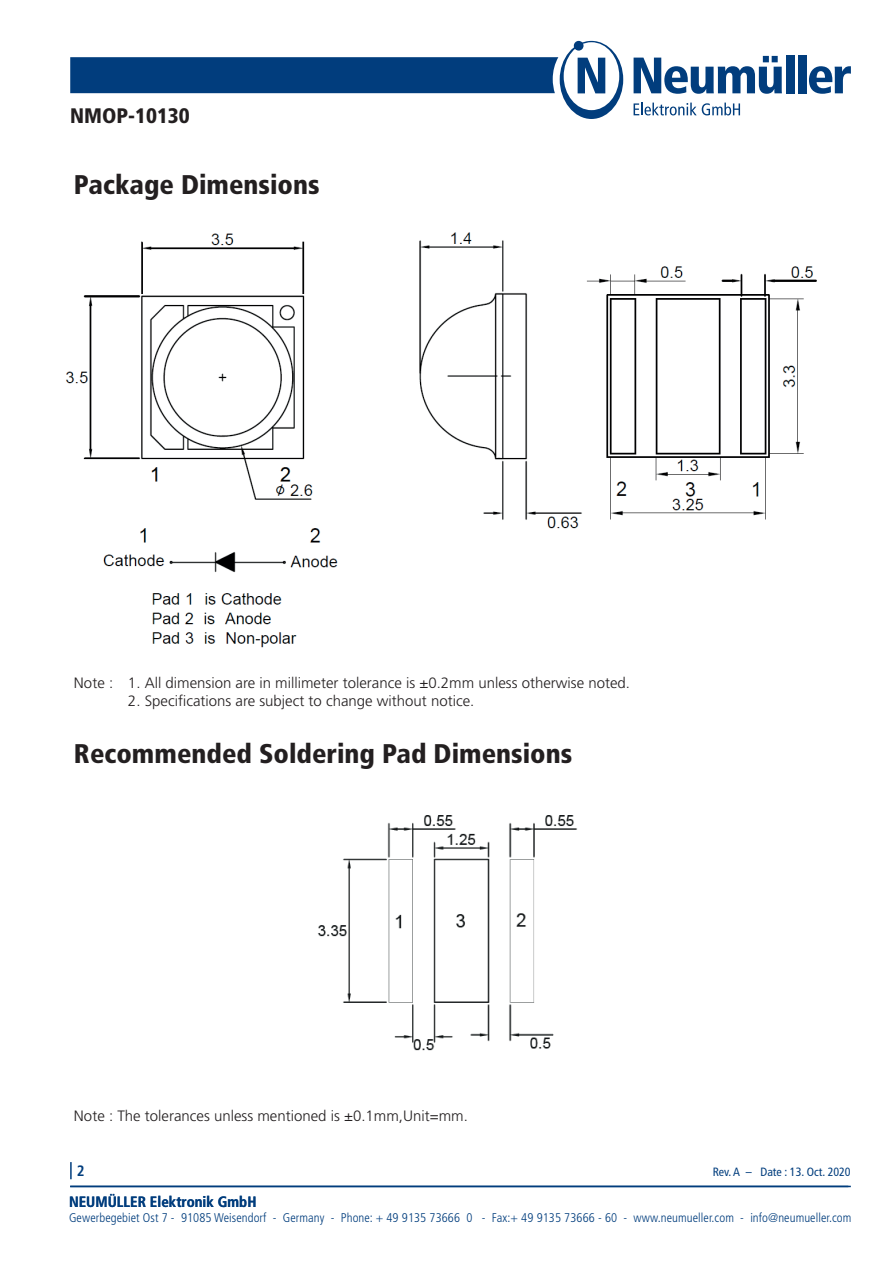
<style>
.page{position:relative;width:893px;height:1263px;background:#fff}
.page>*{position:absolute;margin:0;border:0;box-sizing:border-box;transform-origin:0 0}
.t1{font:900 condensed 27px "Frutiger LT";color:#231f20}
.t2{font:900 condensed 21px "Frutiger LT";color:#231f20}
.t3{font:300 15px "Frutiger LT";color:#231f20}
.t4{font:700 condensed 15px "Frutiger LT";color:#013d7d}
.t5{font:300 condensed 12.6px "Frutiger LT";letter-spacing:.005em;color:#013d7d}
.t6{font:condensed 12px "Frutiger LT";color:#013d7d}
</style>
<div class="page">
<hr style="left:70px;top:1186px;width:781px;height:1px;background:#013d7d">
<svg style="left:634px;top:103px;width:106px;height:12px"></svg>
<svg style="left:634px;top:56px;width:148px;height:38px"></svg>
<div style="left:786px;top:55px;width:8px;height:38px;background:#013d7d"></div>
<div style="left:798px;top:55px;width:8px;height:38px;background:#013d7d"></div>
<svg style="left:809px;top:66px;width:42px;height:28px"></svg>
<svg style="left:70px;top:41px;width:553px;height:78px"></svg>
<div style="left:574px;top:41px;width:9px;height:10px;background:#013d7d;border-radius:50%"></div>
<svg style="left:70px;top:1162px;width:2px;height:17px"></svg>
<img style="left:317px;top:815px;width:260px;height:236px">
<img style="left:66px;top:232px;width:751px;height:416px">
<h2 class="t2" style="left:70px;top:103px;width:121px">NMOP-10130</h2>
<h1 class="t1" style="left:74px;top:168px;width:247px">Package Dimensions</h1>
<p class="t3" style="left:74px;top:675px;width:558px">Note : 1. All dimension are in millimeter tolerance is ±0.2mm unless otherwise noted.</p>
<p class="t3" style="left:128px;top:693px;width:348px">2. Specifications are subject to change without notice.</p>
<h1 class="t1" style="left:74px;top:738px;width:500px">Recommended Soldering Pad Dimensions</h1>
<p class="t3" style="left:74px;top:1108px;width:395px">Note : The tolerances unless mentioned is ±0.1mm,Unit=mm.</p>
<p class="t4" style="left:77px;top:1162px;width:9px">2</p>
<p class="t6" style="left:713px;top:1165px;width:139px">Rev. A – Date : 13. Oct. 2020</p>
<p class="t4" style="left:69px;top:1192px;width:189px">NEUMÜLLER Elektronik GmbH</p>
<p class="t5" style="left:69px;top:1211px;width:784px">Gewerbegebiet Ost 7 - 91085 Weisendorf - Germany - Phone: + 49 9135 73666 0 - Fax:+ 49 9135 73666 - 60 - www.neumueller.com - info@neumueller.com</p>
</div>
